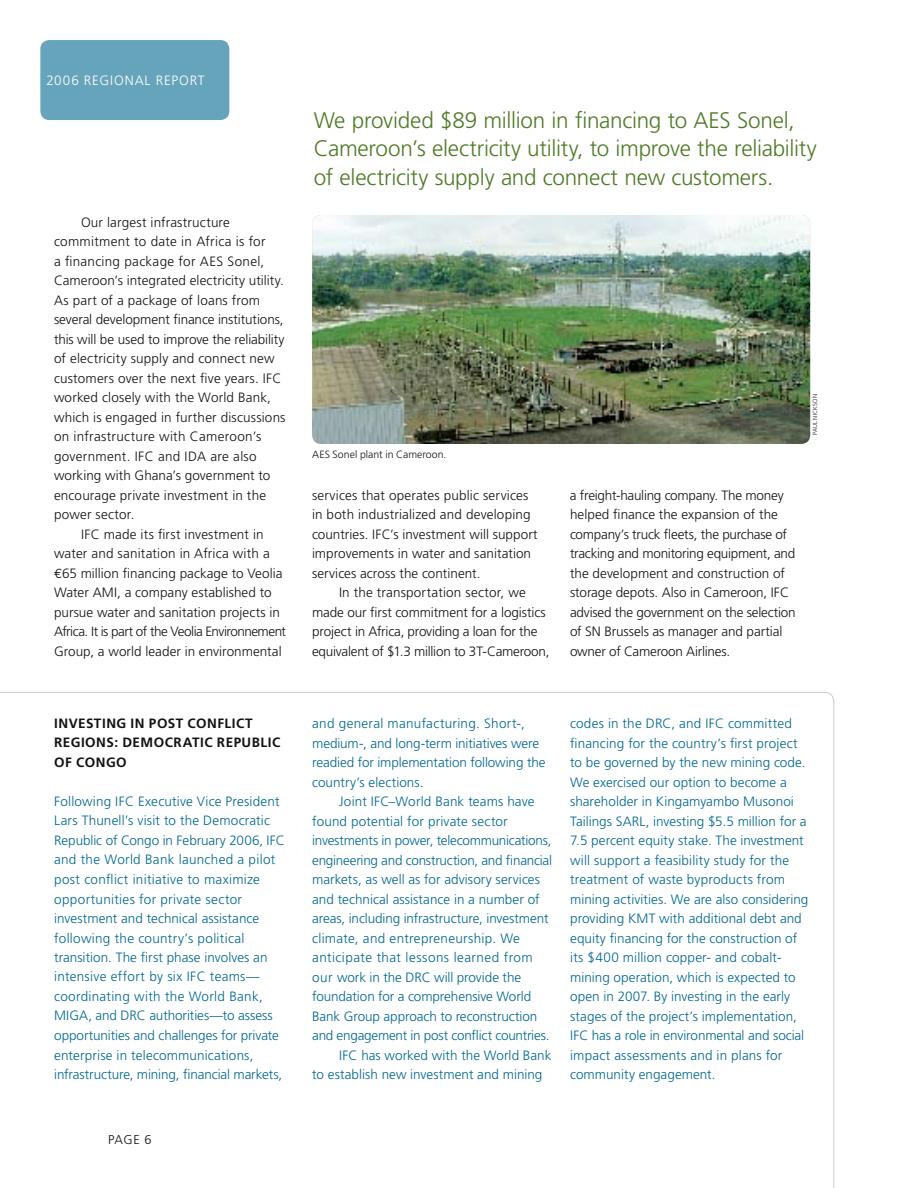
<style>
.page{position:relative;width:918px;height:1188px;background:#fff}
.page>*{position:absolute;margin:0;border:0;box-sizing:border-box;transform-origin:0 0}
.t1{font:300 22.5px/28.5px "Frutiger";letter-spacing:-.01em;color:#4f7b27}
.t2{font:300 13.5px/19.5px "Frutiger";letter-spacing:.005em;color:#00678f}
.t3{font:300 13.5px/19.5px "Frutiger";letter-spacing:.005em;color:#121212}
.t4{font:300 13.5px "Frutiger";letter-spacing:-.015em;color:#00678f}
.t5{font:700 13.5px/19.5px "Frutiger";letter-spacing:.035em;color:#121212}
.t6{font:300 13.5px "Frutiger";letter-spacing:-.04em;color:#121212}
.t7{font:300 13.5px "Frutiger";letter-spacing:-.02em;color:#00678f}
.t8{font:300 13.5px "Frutiger";letter-spacing:.03em;color:#00678f}
.t9{font:300 13.5px "Frutiger";letter-spacing:.025em;color:#121212}
.t10{font:300 13.5px "Frutiger";letter-spacing:.065em;color:#fff}
.t11{font:300 12.75px "Frutiger";color:#121212}
.t12{font:300 10.5px "Frutiger";color:#121212}
.t13{font:300 6px "Frutiger";letter-spacing:.04em;color:#121212}
.s1{font-family:"Euro Mono";font-weight:400}
</style>
<div class="page">
<img style="left:312px;top:215px;width:498px;height:229px;border-radius:9px">
<div style="left:40px;top:40px;width:189px;height:80px;background:#66a4bc;border-radius:9px"></div>
<p class="t10" style="left:46px;top:73px;width:160px">2006 regional report</p>
<p class="t3" style="left:81px;top:212px;width:150px">Our largest infrastructure</p>
<p class="t3" style="left:54px;top:232px;width:213px">commitment to date in Africa is for</p>
<p class="t3" style="left:54px;top:251px;width:212px">a financing package for AES Sonel,</p>
<p class="t3" style="left:54px;top:271px;width:231px">Cameroon’s integrated electricity utility.</p>
<p class="t3" style="left:54px;top:290px;width:208px">As part of a package of loans from</p>
<p class="t3" style="left:54px;top:310px;width:231px">several development finance institutions,</p>
<p class="t3" style="left:54px;top:329px;width:232px">this will be used to improve the reliability</p>
<p class="t3" style="left:54px;top:349px;width:222px">of electricity supply and connect new</p>
<p class="t3" style="left:54px;top:368px;width:229px">customers over the next five years. I FC</p>
<p class="t3" style="left:54px;top:388px;width:219px">worked closely with the World Bank,</p>
<p class="t3" style="left:54px;top:407px;width:233px">which is engaged in further discussions</p>
<p class="t9" style="left:54px;top:429px;width:209px">on infrastructure with Cameroon’s</p>
<p class="t3" style="left:54px;top:446px;width:204px">government. I FC and IDA are also</p>
<p class="t3" style="left:54px;top:466px;width:218px">working with G hana’s government to</p>
<p class="t3" style="left:54px;top:485px;width:214px">encourage private investment in the</p>
<p class="t3" style="left:54px;top:505px;width:82px">power sector.</p>
<p class="t3" style="left:81px;top:524px;width:184px">I FC made its first investment in</p>
<p class="t3" style="left:54px;top:544px;width:217px">water and sanitation in Africa with a</p>
<p class="t3" style="left:54px;top:563px;width:230px"><span class="s1">€</span>65 million financing package to Veolia</p>
<p class="t3" style="left:54px;top:583px;width:219px">Water AMI, a company established to</p>
<p class="t3" style="left:54px;top:602px;width:228px">pursue water and sanitation projects in</p>
<p class="t6" style="left:54px;top:624px;width:234px">Africa. It is part of the Veolia Environnement</p>
<p class="t3" style="left:54px;top:641px;width:229px">Group, a world leader in environmental</p>
<p class="t5" style="left:54px;top:713px;width:221px">INVESTING IN POST CONFLICT<br>REGIONS: DEMOCRATIC REPUBLIC<br>OF CONGO</p>
<p class="t2" style="left:54px;top:792px;width:232px">Following I FC Executive Vice President Lars Thunell’s visit to the Democratic Republic of Congo in February 2006, I FC and the World Bank launched a pilot post conflict initiative to maximize opportunities for private sector investment and technical assistance following the country’s political transition. The first phase involves an intensive effort by six I FC teams— coordinating with the World Bank,<br>MIG</p>
<p class="t2" style="left:54px;top:1006px;width:230px;text-indent:25px">A, and DRC authorities—to assess opportunities and challenges for private enterprise in telecommunications, infrastructure, mining, financial markets,</p>
<p class="t11" style="left:108px;top:1132px;width:24px">PAGE</p>
<h1 class="t1" style="left:314px;top:106px;width:505px">We provided $89 million in financing to AES Sonel,<br>Cameroon’s electricity utility, to improve the reliability of electricity supply and connect new customers.</h1>
<p class="t12" style="left:312px;top:449px;width:136px">AES Sonel plant in Cameroon.</p>
<p class="t3" style="left:312px;top:485px;width:227px">services that operates public services in both industrialized and developing countries. I FC’s investment will support improvements in water and sanitation services across the continent.</p>
<p class="t3" style="left:312px;top:583px;width:239px;text-indent:27px">I n the transportation sector, we made our first commitment for a logistics project in Africa, providing a loan for the equivalent of $1.3 million to 3T-Cameroon,</p>
<p class="t13" style="left:812px;top:435px;width:42px;rotate:-90deg">Paul Nickson</p>
<p class="t3" style="left:570px;top:485px;width:227px">a freight-hauling company. The money helped finance the expansion of the company’s truck fleets, the purchase of tracking and monitoring equipment, and the development and construction of storage depots. Also in Cameroon, I FC advised the government on the selection of SN Brussels as manager and partial owner of Cameroon Airlines.</p>
<p class="t2" style="left:312px;top:714px;width:235px">and general manufacturing. Short-, medium-, and long-term initiatives were readied for implementation following the country’s elections.</p>
<p class="t2" style="left:339px;top:792px;width:197px">Joint I FC–World Bank teams have</p>
<p class="t2" style="left:312px;top:811px;width:197px">found potential for private sector</p>
<p class="t4" style="left:312px;top:833px;width:241px">investments in power, telecommunications,</p>
<p class="t7" style="left:312px;top:852px;width:241px">engineering and construction, and financial</p>
<p class="t2" style="left:312px;top:870px;width:229px">markets, as well as for advisory services</p>
<p class="t2" style="left:312px;top:889px;width:229px">and technical assistance in a number of</p>
<p class="t2" style="left:312px;top:909px;width:238px">areas, including infrastructure, investment</p>
<p class="t2" style="left:312px;top:928px;width:209px">climate, and entrepreneurship. We</p>
<p class="t8" style="left:312px;top:950px;width:222px">anticipate that lessons learned from</p>
<p class="t2" style="left:312px;top:967px;width:211px">our work in the DRC will provide the</p>
<p class="t2" style="left:312px;top:987px;width:221px">foundation for a comprehensive World</p>
<p class="t2" style="left:312px;top:1006px;width:227px">Bank Group approach to reconstruction</p>
<p class="t4" style="left:312px;top:1028px;width:239px">and engagement in post conflict countries.</p>
<p class="t2" style="left:339px;top:1045px;width:214px">I FC has worked with the World Bank</p>
<p class="t2" style="left:312px;top:1065px;width:232px">to establish new investment and mining</p>
<p class="t2" style="left:570px;top:714px;width:240px">codes in the DRC, and I FC committed financing for the country’s first project to be governed by the new mining code.<br>We exercised our option to become a shareholder in Kingamyambo M usonoi Tailings SARL, investing $5.5 million for a 7.5 percent equity stake. The investment will support a feasibility study for the treatment of waste byproducts from mining activities. We are also considering providing KMT</p>
<p class="t2" style="left:570px;top:909px;width:236px;text-indent:89px">with additional debt and equity financing for the construction of its $400 million copper- and cobalt&shy;mining operation, which is expected to open in 2007. By investing in the early stages of the project’s implementation,<br>I FC has a role in environmental and social impact assessments and in plans for community engagement.</p>
</div>
